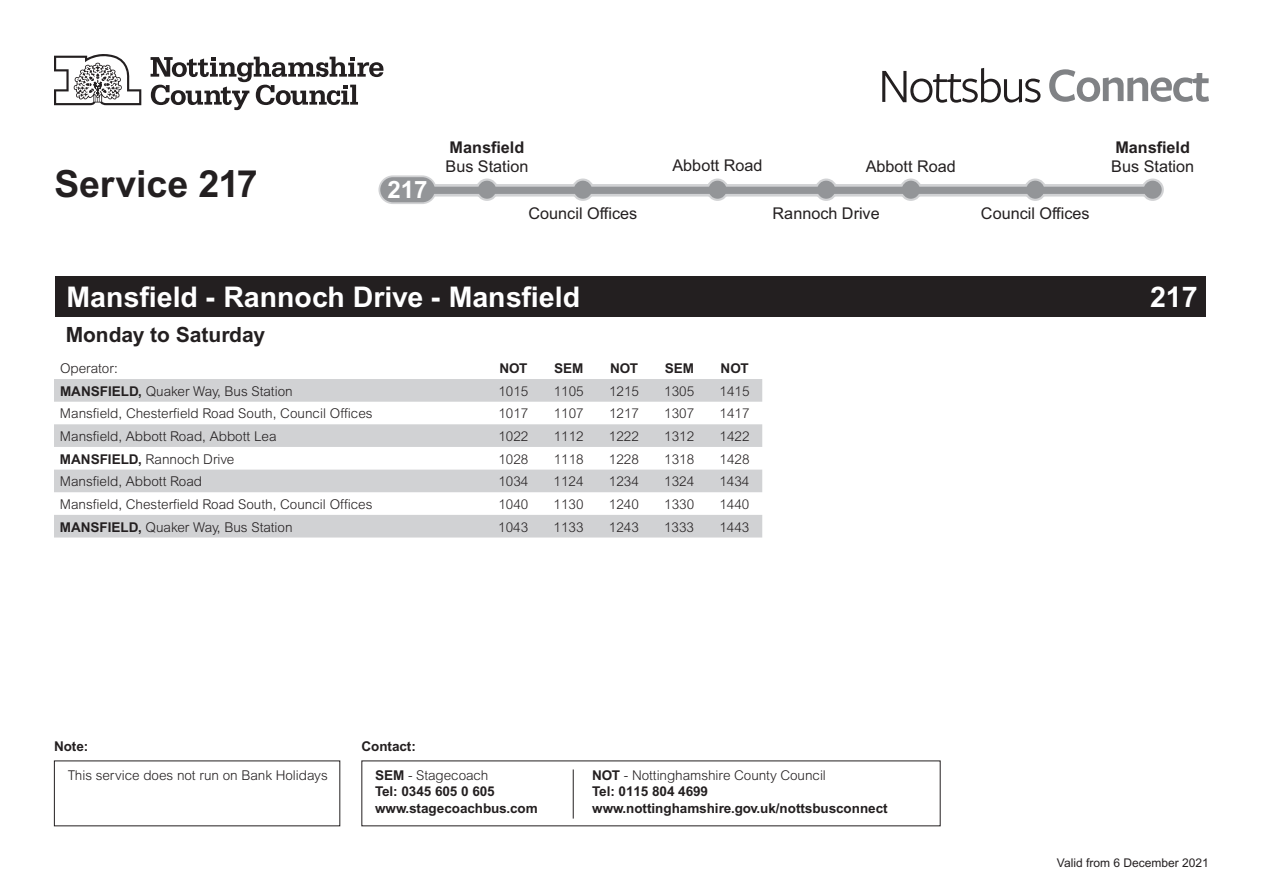
<style>
.page{position:relative;width:1263px;height:893px;background:#fff}
.page>*{position:absolute;margin:0;border:0;box-sizing:border-box;transform-origin:0 0}
.t1{font:700 37.5px "Arial";letter-spacing:-.005em;color:#231f20}
.t2{font:700 28.5px "Arial";color:#fff}
.t3{font:700 24px "Arial";color:#fff}
.t4{font:700 21px "Arial";letter-spacing:-.005em;color:#231f20}
.t5{font:16.2px "Arial";color:#231f20}
.t6{font:700 16.2px "Arial";color:#231f20}
.t7{font:300 13.5px "Arial";color:#231f20}
.t8{font:700 13.5px/16.2px "Arial";letter-spacing:-.005em;color:#231f20}
.t9{font:12px "Arial";color:#231f20}
.s1{font-weight:700}
.s2{font-weight:300}
</style>
<div class="page">
<svg style="left:54px;top:54px;width:87px;height:51px"></svg>
<svg style="left:151px;top:57px;width:232px;height:53px"></svg>
<svg style="left:436px;top:184px;width:709px;height:13px;background:#d1d2d4"></svg>
<svg style="left:707px;top:180px;width:21px;height:20px"></svg>
<div style="left:706px;top:179px;width:23px;height:22px;border:2px solid #d1d2d4;border-radius:50%"></div>
<svg style="left:901px;top:180px;width:20px;height:20px"></svg>
<div style="left:900px;top:179px;width:22px;height:22px;border:2px solid #d1d2d4;border-radius:50%"></div>
<svg style="left:477px;top:180px;width:20px;height:20px"></svg>
<div style="left:476px;top:179px;width:22px;height:22px;border:2px solid #d1d2d4;border-radius:50%"></div>
<svg style="left:1142px;top:180px;width:21px;height:20px"></svg>
<div style="left:1141px;top:179px;width:23px;height:22px;border:2px solid #d1d2d4;border-radius:50%"></div>
<svg style="left:573px;top:180px;width:20px;height:20px"></svg>
<div style="left:572px;top:179px;width:22px;height:22px;border:2px solid #d1d2d4;border-radius:50%"></div>
<svg style="left:1025px;top:180px;width:20px;height:20px"></svg>
<div style="left:1024px;top:179px;width:22px;height:22px;border:2px solid #d1d2d4;border-radius:50%"></div>
<svg style="left:816px;top:180px;width:20px;height:20px"></svg>
<div style="left:815px;top:179px;width:22px;height:22px;border:2px solid #d1d2d4;border-radius:50%"></div>
<div style="left:379px;top:176px;width:57px;height:27px;background:#939598;border-radius:14px"></div>
<div style="left:378px;top:175px;width:59px;height:29px;border:2px solid #d1d2d4;border-radius:14px"></div>
<div style="left:408px;top:187px;width:750px;height:7px;background:#939598"></div>
<div style="left:55px;top:276px;width:1151px;height:41px;background:#231f20"></div>
<svg style="left:1049px;top:69px;width:160px;height:33px"></svg>
<svg style="left:882px;top:68px;width:158px;height:35px"></svg>
<hr style="left:573px;top:769px;width:1px;height:50px;background:#231f20">
<svg style="left:54px;top:379px;width:708px;height:158px;fill:#d1d2d4"></svg>
<h1 class="t1" style="left:54px;top:162px;width:205px">Service 217</h1>
<h3 class="t3" style="left:388px;top:176px;width:41px">217</h3>
<p class="t6" style="left:450px;top:137px;width:76px">Mansfield</p>
<p class="t5" style="left:446px;top:156px;width:84px">Bus Station</p>
<p class="t5" style="left:672px;top:155px;width:92px">Abbott Road</p>
<p class="t5" style="left:866px;top:155px;width:92px">Abbott Road</p>
<p class="t5" style="left:529px;top:203px;width:110px">Council Offices</p>
<p class="t5" style="left:773px;top:203px;width:109px">Rannoch Drive</p>
<p class="t5" style="left:981px;top:203px;width:110px">Council Offices</p>
<p class="t6" style="left:1115px;top:137px;width:76px">Mansfield</p>
<p class="t5" style="left:1111px;top:156px;width:84px">Bus Station</p>
<h2 class="t2" style="left:67px;top:280px;width:515px">Mansfield - Rannoch Drive - Mansfield</h2>
<h2 class="t2" style="left:1150px;top:280px;width:49px">217</h2>
<h3 class="t4" style="left:66px;top:322px;width:201px">Monday to Saturday</h3>
<p class="t7" style="left:60px;top:360px;width:59px">Operator:</p>
<p class="t8" style="left:499px;top:360px;width:30px">NOT</p>
<p class="t8" style="left:554px;top:360px;width:31px">SEM</p>
<p class="t8" style="left:610px;top:360px;width:30px">NOT</p>
<p class="t8" style="left:665px;top:360px;width:31px">SEM</p>
<p class="t8" style="left:721px;top:360px;width:30px">NOT</p>
<p class="t7" style="left:60px;top:383px;width:234px"><span class="s1">MANSFIELD,</span> Quaker Way, Bus Station</p>
<p class="t7" style="left:498px;top:383px;width:32px">1015</p>
<p class="t7" style="left:554px;top:383px;width:32px">1105</p>
<p class="t7" style="left:609px;top:383px;width:32px">1215</p>
<p class="t7" style="left:664px;top:383px;width:32px">1305</p>
<p class="t7" style="left:719px;top:383px;width:32px">1415</p>
<p class="t7" style="left:60px;top:406px;width:314px">Mansfield, Chesterfield Road South, Council Offices</p>
<p class="t7" style="left:498px;top:406px;width:32px">1017</p>
<p class="t7" style="left:554px;top:406px;width:32px">1107</p>
<p class="t7" style="left:609px;top:406px;width:32px">1217</p>
<p class="t7" style="left:664px;top:406px;width:32px">1307</p>
<p class="t7" style="left:719px;top:406px;width:32px">1417</p>
<p class="t7" style="left:60px;top:428px;width:218px">Mansfield, Abbott Road, Abbott Lea</p>
<p class="t7" style="left:498px;top:428px;width:32px">1022</p>
<p class="t7" style="left:554px;top:428px;width:32px">1112</p>
<p class="t7" style="left:609px;top:428px;width:32px">1222</p>
<p class="t7" style="left:664px;top:428px;width:32px">1312</p>
<p class="t7" style="left:719px;top:428px;width:32px">1422</p>
<p class="t7" style="left:60px;top:451px;width:176px"><span class="s1">MANSFIELD,</span> Rannoch Drive</p>
<p class="t7" style="left:498px;top:451px;width:32px">1028</p>
<p class="t7" style="left:554px;top:451px;width:32px">1118</p>
<p class="t7" style="left:609px;top:451px;width:32px">1228</p>
<p class="t7" style="left:664px;top:451px;width:32px">1318</p>
<p class="t7" style="left:719px;top:451px;width:32px">1428</p>
<p class="t7" style="left:60px;top:474px;width:144px">Mansfield, Abbott Road</p>
<p class="t7" style="left:498px;top:474px;width:32px">1034</p>
<p class="t7" style="left:554px;top:474px;width:32px">1124</p>
<p class="t7" style="left:609px;top:474px;width:32px">1234</p>
<p class="t7" style="left:664px;top:474px;width:32px">1324</p>
<p class="t7" style="left:719px;top:474px;width:32px">1434</p>
<p class="t7" style="left:60px;top:496px;width:314px">Mansfield, Chesterfield Road South, Council Offices</p>
<p class="t7" style="left:498px;top:496px;width:32px">1040</p>
<p class="t7" style="left:554px;top:496px;width:32px">1130</p>
<p class="t7" style="left:609px;top:496px;width:32px">1240</p>
<p class="t7" style="left:664px;top:496px;width:32px">1330</p>
<p class="t7" style="left:719px;top:496px;width:32px">1440</p>
<p class="t7" style="left:60px;top:519px;width:234px"><span class="s1">MANSFIELD,</span> Quaker Way, Bus Station</p>
<p class="t7" style="left:498px;top:519px;width:32px">1043</p>
<p class="t7" style="left:554px;top:519px;width:32px">1133</p>
<p class="t7" style="left:609px;top:519px;width:32px">1243</p>
<p class="t7" style="left:664px;top:519px;width:32px">1333</p>
<p class="t7" style="left:719px;top:519px;width:32px">1443</p>
<p class="t8" style="left:54px;top:738px;width:36px">Note:</p>
<p class="t7" style="left:68px;top:768px;width:262px">This service does not run on Bank Holidays</p>
<p class="t8" style="left:361px;top:738px;width:56px">Contact:</p>
<p class="t8" style="left:375px;top:767px;width:164px">SEM <span class="s2">- Stagecoach<br></span>Tel: 0345 605 0 605 www.stagecoachbus.com</p>
<p class="t8" style="left:592px;top:767px;width:297px">NOT <span class="s2">- Nottinghamshire County Council<br></span>Tel: 0115 804 4699 www.nottinghamshire.gov.uk/nottsbusconnect</p>
<p class="t9" style="left:1057px;top:856px;width:154px">Valid from 6 December 2021</p>
</div>
